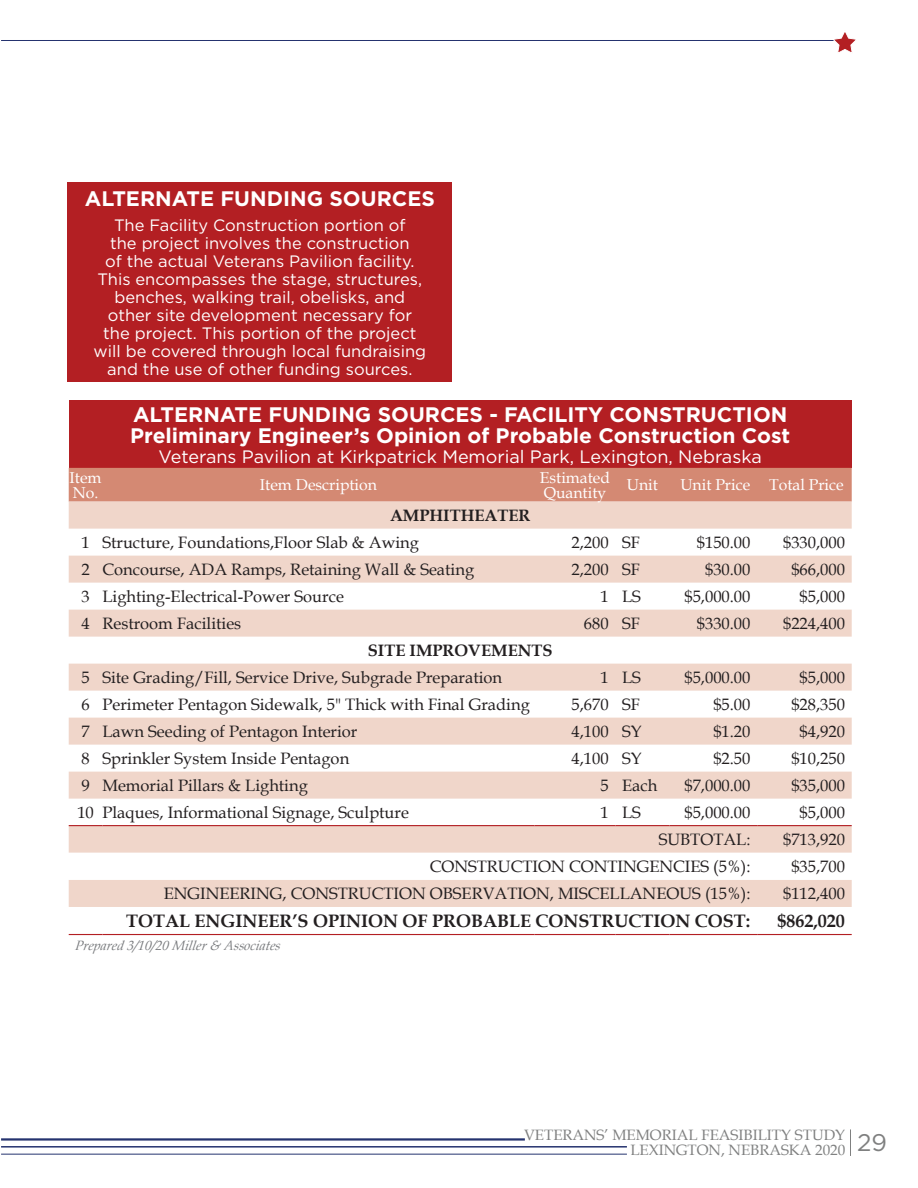
<style>
.page{position:relative;width:918px;height:1188px;background:#fff}
.page>*{position:absolute;margin:0;border:0;box-sizing:border-box;transform-origin:0 0}
.Table_Title{font:700 21px "Gotham";color:#fff}
.Callout_-_Title{font:700 21px "Gotham";color:#fff}
.Table_Location__Date{font:18px "Gotham";color:#fff}
.Table_Data{font:700 18px "Book Antiqua";color:#231f20}
.Table_Data-2{font:16.5px "Book Antiqua";color:#231f20}
.Callout_-_Text{font:16.5px/18px "Gotham";color:#fff;text-align:center}
.Table_Data-3{font:700 16.5px "Book Antiqua";color:#231f20}
.Table_Header_Labels{font:15.75px/15px "Book Antiqua";color:#fff}
.t1{font:15px/15px "Book Antiqua";color:#7f8080}
.Table_Source{font:italic 13.5px "Book Antiqua";color:#76787b}
</style>
<div class="page">
<svg style="left:850px;top:1129px;width:1px;height:27px"></svg>
<hr style="left:1px;top:40px;width:850px;height:1px;background:#25336f">
<hr style="left:1px;top:1138px;width:524px;height:3px;background:#25336f">
<hr style="left:1px;top:1146px;width:626px;height:2px;background:#25336f">
<hr style="left:1px;top:1154px;width:626px;height:1px;background:#25336f">
<svg style="left:833px;top:32px;width:23px;height:20px"></svg>
<div style="left:68px;top:183px;width:384px;height:199px;background:#b31f23"></div>
<div style="left:69px;top:400px;width:783px;height:68px;background:#b31f23"></div>
<div style="left:69px;top:468px;width:783px;height:34px;background:#d48973"></div>
<svg style="left:69px;top:502px;width:783px;height:405px;fill:#f0d6ca"></svg>
<hr style="left:69px;top:825px;width:33px;height:1px;background:#b31f23">
<hr style="left:102px;top:825px;width:432px;height:1px;background:#b31f23">
<hr style="left:534px;top:825px;width:81px;height:1px;background:#b31f23">
<hr style="left:615px;top:825px;width:54px;height:1px;background:#b31f23">
<hr style="left:669px;top:825px;width:88px;height:1px;background:#b31f23">
<hr style="left:757px;top:825px;width:95px;height:1px;background:#b31f23">
<hr style="left:69px;top:934px;width:33px;height:1px;background:#b31f23">
<hr style="left:102px;top:934px;width:432px;height:1px;background:#b31f23">
<hr style="left:534px;top:934px;width:81px;height:1px;background:#b31f23">
<hr style="left:615px;top:934px;width:54px;height:1px;background:#b31f23">
<hr style="left:669px;top:934px;width:88px;height:1px;background:#b31f23">
<hr style="left:757px;top:934px;width:95px;height:1px;background:#b31f23">
<p class="Callout_-_Title" style="left:85px;top:185px;width:352px">ALTERNATE FUNDING SOURCES</p>
<p class="Callout_-_Text" style="left:94px;top:216px;width:334px">The Facility Construction portion of<br>the project involves the construction<br>of the actual Veterans Pavilion facility.<br>This encompasses the stage, structures, benches, walking trail, obelisks, and other site development necessary for the project. This portion of the project will be covered through local fundraising and the use of other funding sources.</p>
<p class="Table_Title" style="left:133px;top:401px;width:656px">ALTERNATE FUNDING SOURCES - FACILITY CONSTRUCTION</p>
<p class="Table_Title" style="left:130px;top:422px;width:662px">Preliminary Engineer’s Opinion of Probable Construction Cost</p>
<p class="Table_Location__Date" style="left:159px;top:445px;width:605px">Veterans Pavilion at Kirkpatrick Memorial Park, Lexington, Nebraska</p>
<p class="Table_Header_Labels" style="left:70px;top:470px;width:33px">Item<br>No.</p>
<p class="Table_Header_Labels" style="left:260px;top:477px;width:118px">Item Description</p>
<p class="Table_Header_Labels" style="left:540px;top:470px;width:72px">Estimated<br>Quantity</p>
<p class="Table_Header_Labels" style="left:627px;top:477px;width:33px">Unit</p>
<p class="Table_Header_Labels" style="left:680px;top:477px;width:71px">Unit Price</p>
<p class="Table_Header_Labels" style="left:769px;top:477px;width:76px">Total Price</p>
<p class="Table_Data-3" style="left:390px;top:504px;width:142px">AMPHITHEATER</p>
<p class="Table_Data-2" style="left:81px;top:531px;width:10px">1</p>
<p class="Table_Data-2" style="left:102px;top:531px;width:318px">Structure, Foundations,Floor Slab &amp; Awing</p>
<p class="Table_Data-2" style="left:572px;top:531px;width:39px">2,200</p>
<p class="Table_Data-2" style="left:622px;top:531px;width:19px">SF</p>
<p class="Table_Data-2" style="left:697px;top:531px;width:55px">$150.00</p>
<p class="Table_Data-2" style="left:783px;top:531px;width:63px">$330,000</p>
<p class="Table_Data-2" style="left:81px;top:558px;width:10px">2</p>
<p class="Table_Data-2" style="left:102px;top:558px;width:373px">Concourse, ADA Ramps, Retaining Wall &amp; Seating</p>
<p class="Table_Data-2" style="left:572px;top:558px;width:39px">2,200</p>
<p class="Table_Data-2" style="left:622px;top:558px;width:19px">SF</p>
<p class="Table_Data-2" style="left:705px;top:558px;width:47px">$30.00</p>
<p class="Table_Data-2" style="left:791px;top:558px;width:55px">$66,000</p>
<p class="Table_Data-2" style="left:81px;top:585px;width:10px">3</p>
<p class="Table_Data-2" style="left:102px;top:585px;width:243px">Lighting-Electrical-Power Source</p>
<p class="Table_Data-2" style="left:600px;top:585px;width:10px">1</p>
<p class="Table_Data-2" style="left:622px;top:585px;width:20px">LS</p>
<p class="Table_Data-2" style="left:684px;top:585px;width:67px">$5,000.00</p>
<p class="Table_Data-2" style="left:800px;top:585px;width:47px">$5,000</p>
<p class="Table_Data-2" style="left:81px;top:612px;width:10px">4</p>
<p class="Table_Data-2" style="left:102px;top:612px;width:140px">Restroom Facilities</p>
<p class="Table_Data-2" style="left:584px;top:612px;width:26px">680</p>
<p class="Table_Data-2" style="left:622px;top:612px;width:19px">SF</p>
<p class="Table_Data-2" style="left:697px;top:612px;width:55px">$330.00</p>
<p class="Table_Data-2" style="left:783px;top:612px;width:63px">$224,400</p>
<p class="Table_Data-3" style="left:368px;top:639px;width:186px">SITE IMPROVEMENTS</p>
<p class="Table_Data-2" style="left:81px;top:666px;width:10px">5</p>
<p class="Table_Data-2" style="left:102px;top:666px;width:401px">Site Grading/Fill, Service Drive, Subgrade Preparation</p>
<p class="Table_Data-2" style="left:600px;top:666px;width:10px">1</p>
<p class="Table_Data-2" style="left:622px;top:666px;width:20px">LS</p>
<p class="Table_Data-2" style="left:684px;top:666px;width:67px">$5,000.00</p>
<p class="Table_Data-2" style="left:800px;top:666px;width:47px">$5,000</p>
<p class="Table_Data-2" style="left:81px;top:693px;width:10px">6</p>
<p class="Table_Data-2" style="left:102px;top:693px;width:429px">Perimeter Pentagon Sidewalk, 5" Thick with Final Grading</p>
<p class="Table_Data-2" style="left:572px;top:693px;width:39px">5,670</p>
<p class="Table_Data-2" style="left:622px;top:693px;width:19px">SF</p>
<p class="Table_Data-2" style="left:713px;top:693px;width:39px">$5.00</p>
<p class="Table_Data-2" style="left:791px;top:693px;width:55px">$28,350</p>
<p class="Table_Data-2" style="left:81px;top:720px;width:10px">7</p>
<p class="Table_Data-2" style="left:102px;top:720px;width:257px">Lawn Seeding of Pentagon Interior</p>
<p class="Table_Data-2" style="left:572px;top:720px;width:39px">4,100</p>
<p class="Table_Data-2" style="left:622px;top:720px;width:21px">SY</p>
<p class="Table_Data-2" style="left:713px;top:720px;width:39px">$1.20</p>
<p class="Table_Data-2" style="left:800px;top:720px;width:47px">$4,920</p>
<p class="Table_Data-2" style="left:81px;top:747px;width:10px">8</p>
<p class="Table_Data-2" style="left:102px;top:747px;width:248px">Sprinkler System Inside Pentagon</p>
<p class="Table_Data-2" style="left:572px;top:747px;width:39px">4,100</p>
<p class="Table_Data-2" style="left:622px;top:747px;width:21px">SY</p>
<p class="Table_Data-2" style="left:713px;top:747px;width:39px">$2.50</p>
<p class="Table_Data-2" style="left:791px;top:747px;width:55px">$10,250</p>
<p class="Table_Data-2" style="left:81px;top:774px;width:10px">9</p>
<p class="Table_Data-2" style="left:102px;top:774px;width:207px">Memorial Pillars &amp; Lighting</p>
<p class="Table_Data-2" style="left:600px;top:774px;width:10px">5</p>
<p class="Table_Data-2" style="left:622px;top:774px;width:37px">Each</p>
<p class="Table_Data-2" style="left:684px;top:774px;width:67px">$7,000.00</p>
<p class="Table_Data-2" style="left:791px;top:774px;width:55px">$35,000</p>
<p class="Table_Data-2" style="left:77px;top:801px;width:18px">10</p>
<p class="Table_Data-2" style="left:102px;top:801px;width:308px">Plaques, Informational Signage, Sculpture</p>
<p class="Table_Data-2" style="left:600px;top:801px;width:10px">1</p>
<p class="Table_Data-2" style="left:622px;top:801px;width:20px">LS</p>
<p class="Table_Data-2" style="left:684px;top:801px;width:67px">$5,000.00</p>
<p class="Table_Data-2" style="left:800px;top:801px;width:47px">$5,000</p>
<p class="Table_Data-2" style="left:659px;top:828px;width:93px">SUBTOTAL:</p>
<p class="Table_Data-2" style="left:783px;top:828px;width:63px">$713,920</p>
<p class="Table_Data-2" style="left:430px;top:855px;width:322px">CONSTRUCTION CONTINGENCIES (5%):</p>
<p class="Table_Data-2" style="left:791px;top:855px;width:55px">$35,700</p>
<p class="Table_Data-2" style="left:164px;top:882px;width:588px">ENGINEERING, CONSTRUCTION OBSERVATION, MISCELLANEOUS (15%):</p>
<p class="Table_Data-2" style="left:783px;top:882px;width:63px">$112,400</p>
<p class="Table_Data" style="left:126px;top:909px;width:626px">TOTAL ENGINEER’S OPINION OF PROBABLE CONSTRUCTION COST:</p>
<p class="Table_Data" style="left:777px;top:909px;width:69px">$862,020</p>
<p class="Table_Source" style="left:75px;top:936px;width:210px">Prepared 3/10/20 Miller &amp; Associates</p>
<p class="t1" style="left:630px;top:1127px;width:258px;text-indent:-106px">VETERANS’ MEMORIAL FEASIBILITY STUDY<br>LEXINGTON, NEBRASKA 2020 <sup>29</sup></p>
</div>
